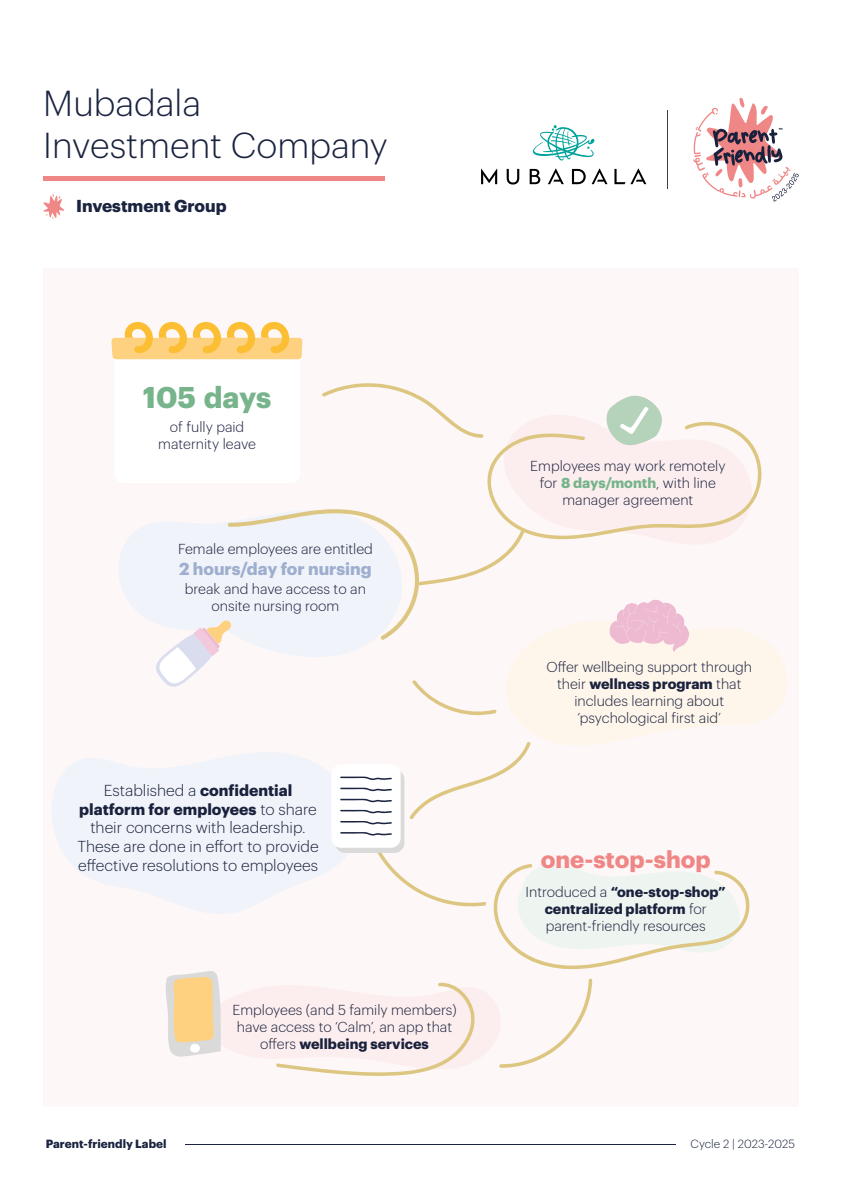
<style>
.page{position:relative;width:842px;height:1191px;background:#fff}
.page>*{position:absolute;margin:0;border:0;box-sizing:border-box;transform-origin:0 0}
.t1{font:300 35.4px/42.4px "Graphik";color:#1a233f}
.t2{font:700 29.4px "Graphik";letter-spacing:-.005em;color:#77b48b}
.t3{font:700 23.6px "Graphik";color:#f08787}
.t4{font:700 17px "Graphik";color:#9eaecf}
.t5{font:700 17px "Graphik";color:#1a233f}
.t6{font:300 15.6px/18.6px "Graphik";color:#1a213d;text-align:center}
.t7{font:300 14.2px/17px "Graphik";color:#1a213d;text-align:center}
.t8{font:700 11.6px "Graphik";color:#1a233f}
.t9{font:300 11.6px "Graphik";color:#1a233f}
.s1{font-weight:700}
.s2{font-weight:700;color:#77b48b}
</style>
<div class="page">
<div style="left:43px;top:268px;width:756px;height:839px;background:#fef7f7"></div>
<svg style="left:52px;top:758px;width:279px;height:141px;fill:#f0f3f9"></svg>
<hr style="left:185px;top:1143px;width:491px;height:1px;background:#1a233f">
<svg style="left:481px;top:169px;width:16px;height:15px"></svg>
<svg style="left:507px;top:169px;width:12px;height:15px"></svg>
<svg style="left:530px;top:169px;width:10px;height:15px"></svg>
<svg style="left:572px;top:169px;width:14px;height:15px"></svg>
<svg style="left:548px;top:168px;width:16px;height:16px"></svg>
<svg style="left:592px;top:168px;width:15px;height:16px"></svg>
<svg style="left:614px;top:168px;width:32px;height:16px"></svg>
<svg style="left:532px;top:125px;width:63px;height:35px"></svg>
<div style="left:114px;top:338px;width:186px;height:145px;background:#fff;border-radius:10px"></div>
<svg style="left:111px;top:322px;width:191px;height:37px"></svg>
<div style="left:331px;top:764px;width:70px;height:83px;background:#fff;border-radius:10px"></div>
<svg style="left:164px;top:832px;width:586px;height:244px"></svg>
<hr style="left:43px;top:177px;width:342px;height:4px;background:#f08787">
<svg style="left:43px;top:194px;width:21px;height:25px"></svg>
<hr style="left:667px;top:110px;width:1px;height:79px;background:#3c3c3b">
<svg style="left:693px;top:98px;width:106px;height:104px"></svg>
<svg style="left:119px;top:523px;width:34px;height:99px;fill:#f0f3f9"></svg>
<svg style="left:153px;top:383px;width:634px;height:441px"></svg>
<h1 class="t1" style="left:43px;top:79px;width:346px">Mubadala<br>Investment Company</h1>
<p class="t5" style="left:76px;top:193px;width:152px">Investment Group</p>
<h2 class="t2" style="left:143px;top:374px;width:130px">105 days</h2>
<p class="t7" style="left:158px;top:417px;width:99px">of fully paid maternity leave</p>
<p class="t7" style="left:178px;top:539px;width:196px">Female employees are entitled</p>
<p class="t7" style="left:185px;top:579px;width:182px">break and have access to an onsite nursing room</p>
<p class="t4" style="left:179px;top:556px;width:194px">2 hours/day for nursing</p>
<p class="t6" style="left:77px;top:780px;width:243px">Established a <span class="s1">confidential platform for employees</span> to share their concerns with leadership.<br>These are done in effort to provide effective resolutions to employees</p>
<p class="t7" style="left:232px;top:1000px;width:226px">Employees (and 5 family members) have access to ‘Calm’, an app that offers <span class="s1">wellbeing services</span></p>
<p class="t7" style="left:530px;top:456px;width:197px">Employees may work remotely for <span class="s2">8 days/month</span>, with line manager agreement</p>
<p class="t7" style="left:546px;top:657px;width:207px">Offer wellbeing support through their <span class="s1">wellness program</span> that includes learning about ‘psychological first aid’</p>
<h3 class="t3" style="left:541px;top:841px;width:172px">one-stop-shop</h3>
<p class="t7" style="left:526px;top:882px;width:202px">Introduced a <span class="s1">“one-stop-shop” centralized platform</span> for parent-friendly resources</p>
<p class="t8" style="left:46px;top:1135px;width:122px">Parent-friendly Label</p>
<p class="t9" style="left:690px;top:1135px;width:106px">Cycle 2 | 2023-2025</p>
</div>
